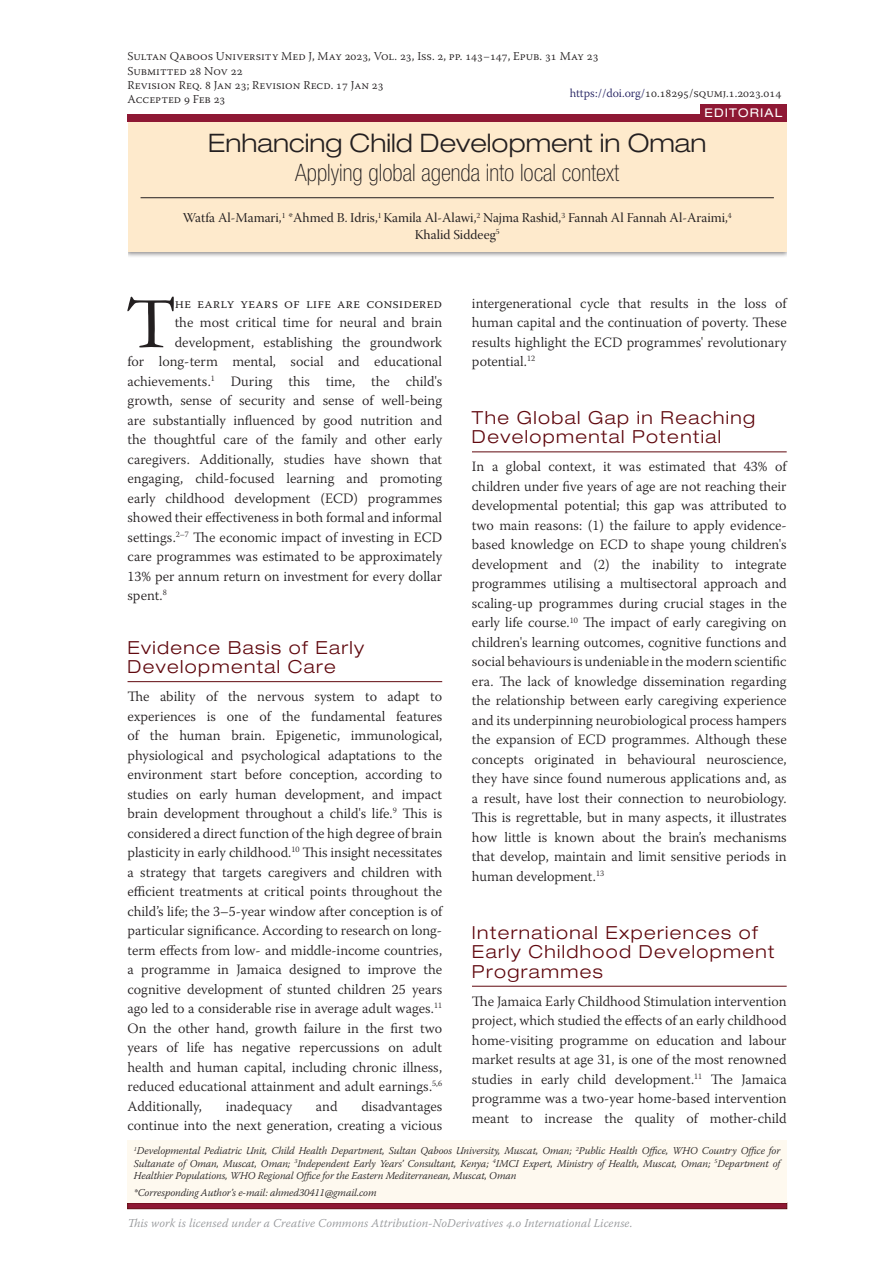
<style>
.page{position:relative;width:893px;height:1263px;background:#fff}
.page>*{position:absolute;margin:0;border:0;box-sizing:border-box;transform-origin:0 0}
.t1{font:76.8px "Garamond";color:#231f20}
.t2{font:300 expanded 25.5px "Helvetica Neue LT Pro";color:#231f20}
.t3{font:100 condensed 24px "Helvetica Neue LT Pro";color:#231f20}
.t4{font:300 expanded 18px/19.5px "Helvetica Neue LT Pro";letter-spacing:.075em;color:#60080e}
.t5{font:300 14.25px/19.5px "Warnock Pro";color:#231f20;text-align:justify}
.t6{font:13.5px/16.2px "Warnock Pro Subh";color:#231f20;text-align:center}
.t7{font:300 12px/14.4px "Warnock Pro";color:#231f20}
.t8{font:italic 300 12px "Warnock Pro";letter-spacing:.01em;color:#939598}
.t9{font:expanded 12px "Helvetica Neue LT Pro";letter-spacing:.095em;color:#fff}
.t10{font:italic 300 10.5px/12.6px "Warnock Pro";letter-spacing:-.01em;color:#231f20;text-align:justify}
.s1{color:#201e5e}
</style>
<div class="page">
<div style="left:123px;top:118px;width:668px;height:140px;background:#231f20;opacity:.5"></div>
<div style="left:128px;top:121px;width:659px;height:130px;background:#feeacc"></div>
<hr style="left:141px;top:197px;width:633px;height:1px;background:#231f20">
<div style="left:113px;top:114px;width:15px;height:241px;background:#fff"></div>
<div style="left:787px;top:120px;width:14px;height:235px;background:#fff"></div>
<div style="left:128px;top:114px;width:593px;height:7px;background:#8e1834"></div>
<svg style="left:128px;top:1203px;width:659px;height:6px;background:#84162d"></svg>
<div style="left:128px;top:1140px;width:659px;height:63px;background:#fef9ef"></div>
<hr style="left:128px;top:681px;width:314px;height:1px;background:#60080e">
<hr style="left:472px;top:452px;width:315px;height:1px;background:#60080e">
<hr style="left:472px;top:986px;width:315px;height:1px;background:#60080e">
<div style="left:700px;top:104px;width:87px;height:17px;background:#8e1834"></div>
<p class="t7" style="left:128px;top:49px;width:473px">Sultan Qaboos University Med J, May 2023, Vol. 23, Iss. 2, pp. 143−147, Epub. 31 May 23<br>Submitted 28 Nov 22<br>Revision Req. 8 Jan 23; Revision Recd. 17 Jan 23<br>Accepted 9 Feb 23</p>
<p class="t7" style="left:570px;top:85px;width:213px"><span class="s1">https://doi.org/</span>10.18295/squmj.1.2023.014</p>
<p class="t9" style="left:704px;top:106px;width:79px">EDITORIAL</p>
<h2 class="t2" style="left:208px;top:128px;width:500px">Enhancing Child Development in Oman</h2>
<h3 class="t3" style="left:295px;top:159px;width:325px">Applying global agenda into local context</h3>
<p class="t6" style="left:183px;top:211px;width:550px">Watfa Al-Mamari,<sup>1</sup> *Ahmed B. Idris,<sup>1</sup> Kamila Al-Alawi,<sup>2</sup> Najma Rashid,<sup>3</sup> Fannah Al Fannah Al-Araimi,<sup>4<br></sup>Khalid Siddeeg<sup>5</sup></p>
<h1 class="t1" style="left:128px;top:271px;width:49px">T</h1>
<p class="t5" style="left:175px;top:293px;width:269px">he early years of life are considered</p>
<p class="t5" style="left:175px;top:312px;width:269px">the most critical time for neural and brain</p>
<p class="t5" style="left:175px;top:332px;width:269px">development, establishing the groundwork</p>
<p class="t5" style="left:128px;top:351px;width:316px">for long-term mental, social and educational</p>
<p class="t5" style="left:128px;top:371px;width:316px">achievements.<sup>1</sup> During this time, the child's</p>
<p class="t5" style="left:128px;top:390px;width:316px">growth, sense of security and sense of well-being</p>
<p class="t5" style="left:128px;top:410px;width:316px">are substantially influenced by good nutrition and</p>
<p class="t5" style="left:128px;top:429px;width:316px">the thoughtful care of the family and other early</p>
<p class="t5" style="left:128px;top:449px;width:316px">caregivers. Additionally, studies have shown that</p>
<p class="t5" style="left:128px;top:468px;width:316px">engaging, child-focused learning and promoting</p>
<p class="t5" style="left:128px;top:488px;width:316px">early childhood development (ECD) programmes</p>
<p class="t5" style="left:128px;top:507px;width:316px">showed their effectiveness in both formal and informal</p>
<p class="t5" style="left:128px;top:527px;width:316px">settings.<sup>2–7</sup> The economic impact of investing in ECD</p>
<p class="t5" style="left:128px;top:546px;width:316px">care programmes was estimated to be approximately</p>
<p class="t5" style="left:128px;top:566px;width:316px">13% per annum return on investment for every dollar</p>
<p class="t5" style="left:128px;top:585px;width:41px">spent.<sup>8</sup></p>
<p class="t4" style="left:128px;top:637px;width:238px">Evidence Basis of Early<br>Developmental Care</p>
<p class="t5" style="left:128px;top:686px;width:317px">The ability of the nervous system to adapt to experiences is one of the fundamental features of the human brain. Epigenetic, immunological, physiological and psychological adaptations to the environment start before conception, according to studies on early human development, and impact brain development throughout a child's life.<sup>9</sup> This is considered a direct function of the high degree of brain plasticity in early childhood.<sup>10</sup> This insight necessitates a strategy that targets caregivers and children with efficient treatments at critical points throughout the child’s life; the 3–5-year window after conception is of particular significance. According to research on long&shy;term effects from low- and middle-income countries, a programme in Jamaica designed to improve the cognitive development of stunted children 25 years ago led to a considerable rise in average adult wages.<sup>11<br></sup>On the other hand, growth failure in the first two years of life has negative repercussions on adult health and human capital, including chronic illness, reduced educational attainment and adult earnings.<sup>5,6<br></sup>Additionally,</p>
<p class="t5" style="left:128px;top:1096px;width:316px;text-align:right">disadvantages<br>continue into the next generation, creating a vicious</p>
<p class="t5" style="left:226px;top:1096px;width:68px">inadequacy</p>
<p class="t5" style="left:316px;top:1096px;width:23px">and</p>
<p class="t5" style="left:472px;top:293px;width:317px">intergenerational cycle that results in the loss of human capital and the continuation of poverty. These results highlight the ECD programmes' revolutionary potential.<sup>12</sup></p>
<p class="t4" style="left:472px;top:407px;width:285px">The Global Gap in Reaching<br>Developmental Potential</p>
<p class="t5" style="left:472px;top:457px;width:317px">In a global context, it was estimated that 43% of children under five years of age are not reaching their developmental potential; this gap was attributed to two main reasons: (1) the failure to apply evidence&shy;based knowledge on ECD to shape young children's development and (2) the inability to integrate programmes utilising a multisectoral approach and scaling-up programmes during crucial stages in the early life course.<sup>10</sup> The impact of early caregiving on children's learning outcomes, cognitive functions and social behaviours is undeniable in the modern scientific era. The lack of knowledge dissemination regarding the relationship between early caregiving experience and its underpinning neurobiological process hampers the expansion of ECD programmes. Although these concepts originated in behavioural neuroscience, they have since found numerous applications and, as a result, have lost their connection to neurobiology.<br>This is regrettable, but in many aspects, it illustrates how little is known about the brain’s mechanisms that develop, maintain and limit sensitive periods in human development.<sup>13</sup></p>
<p class="t4" style="left:472px;top:922px;width:304px">International Experiences of<br>Early Childhood Development<br>Programmes</p>
<p class="t5" style="left:472px;top:991px;width:316px">The Jamaica Early Childhood Stimulation intervention project, which studied the effects of an early childhood home-visiting programme on education and labour market results at age 31, is one of the most renowned studies in early child development.<sup>11</sup> The Jamaica programme was a two-year home-based intervention meant to increase the quality of mother-child</p>
<p class="t10" style="left:134px;top:1144px;width:648px"><sup>1</sup>Developmental Pediatric Unit, Child Health Department, Sultan Qaboos University, Muscat, Oman; <sup>2</sup>Public Health Office, WHO Country Office for Sultanate of Oman, Muscat, Oman; <sup>3</sup>Independent Early Years’ Consultant, Kenya; <sup>4</sup>IMCI Expert, Ministry of Health, Muscat, Oman; <sup>5</sup>Department of Healthier Populations, WHO Regional Office for the Eastern Mediterranean, Muscat, Oman</p>
<p class="t10" style="left:134px;top:1186px;width:244px">*Corresponding Author’s e-mail: ahmed30411@gmail.com</p>
<p class="t8" style="left:128px;top:1215px;width:506px">This work is licensed under a Creative Commons Attribution-NoDerivatives 4.0 International License.</p>
</div>
